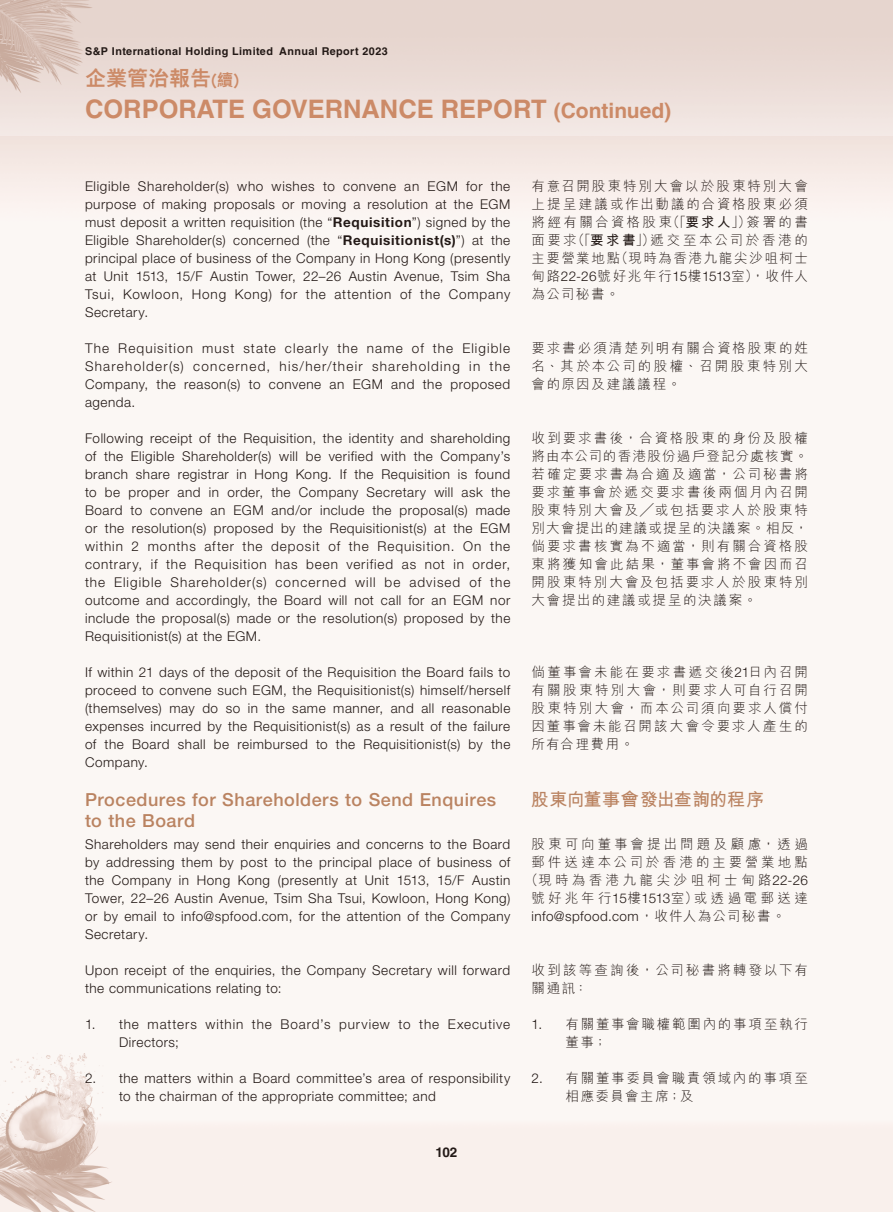
<style>
.page{position:relative;width:893px;height:1212px;background:#fff}
.page>*{position:absolute;margin:0;border:0;box-sizing:border-box;transform-origin:0 0}
.t1{font:700 25.5px "Helvetica LT Std";color:#cc8a67}
.t2{font:800 21px "M Hei HK";color:#cc8a67}
.t3{font:500 18px/21px "Helvetica Neue LT Std";letter-spacing:.03em;color:#ba8361}
.t4{font:700 18px "M Hei HK";letter-spacing:.015em;color:#ba8361}
.t5{font:300 13.5px/18px "Helvetica Neue LT Std";letter-spacing:.04em;color:#231916;text-align:justify}
.t6{font:300 13.5px/18px "M Hei HK";letter-spacing:.145em;color:#231916;text-align:justify}
.t7{font:300 13.5px/18px "M Hei HK";letter-spacing:.23em;color:#231916;text-align:center}
.t8{font:300 13.5px/18px "Helvetica Neue LT Std";letter-spacing:.065em;color:#231916}
.t9{font:700 13.5px "Helvetica LT Std";color:#231916}
.t10{font:700 10.8px "Helvetica LT Std";letter-spacing:.04em;color:#231916}
.s1{font-size:16.5px}
.s2{font-size:21px}
.s3{font-weight:700}
.s4{font-family:"Helvetica Neue LT Std"}
.s5{font-family:"M Hei HK"}
</style>
<div class="page">
<img style="left:0;top:0;width:893px;height:1212px">
<div style="left:0;top:136px;width:892px;height:1076px;background:#fbf7f4"></div>
<p class="t10" style="left:85px;top:44px;width:304px">S&amp;P International Holding Limited Annual Report 2023</p>
<h2 class="t2" style="left:85px;top:68px;width:156px">企業管治報告<span class="s1">(續)</span></h2>
<h1 class="t1" style="left:85px;top:93px;width:588px">CORPORATE GOVERNANCE REPORT <span class="s2">(Continued)</span></h1>
<p class="t5" style="left:85px;top:177px;width:427px">Eligible Shareholder(s) who wishes to convene an EGM for the purpose of making proposals or moving a resolution at the EGM must deposit a written requisition (the “<span class="s3">Requisition</span>”) signed by the Eligible Shareholder(s) concerned (the “<span class="s3">Requisitionist(s)</span>”) at the principal place of business of the Company in Hong Kong (presently at Unit 1513, 15/F Austin Tower, 22–26 Austin Avenue, Tsim Sha Tsui, Kowloon, Hong Kong) for the attention of the Company Secretary.</p>
<p class="t5" style="left:85px;top:339px;width:427px">The Requisition must state clearly the name of the Eligible Shareholder(s) concerned, his/her/their shareholding in the Company, the reason(s) to convene an EGM and the proposed agenda.</p>
<p class="t5" style="left:85px;top:428px;width:427px">Following receipt of the Requisition, the identity and shareholding of the Eligible Shareholder(s) will be verified with the Company’s branch share registrar in Hong Kong. If the Requisition is found to be proper and in order, the Company Secretary will ask the Board to convene an EGM and/or include the proposal(s) made or the resolution(s) proposed by the Requisitionist(s) at the EGM within 2 months after the deposit of the Requisition. On the contrary, if the Requisition has been verified as not in order, the Eligible Shareholder(s) concerned will be advised of the outcome and accordingly, the Board will not call for an EGM nor include the proposal(s) made or the resolution(s) proposed by the Requisitionist(s) at the EGM.</p>
<p class="t5" style="left:85px;top:662px;width:427px">If within 21 days of the deposit of the Requisition the Board fails to proceed to convene such EGM, the Requisitionist(s) himself/herself (themselves) may do so in the same manner, and all reasonable expenses incurred by the Requisitionist(s) as a result of the failure of the Board shall be reimbursed to the Requisitionist(s) by the Company.</p>
<h3 class="t3" style="left:85px;top:789px;width:413px">Procedures for Shareholders to Send Enquires to the Board</h3>
<p class="t5" style="left:85px;top:835px;width:427px">Shareholders may send their enquiries and concerns to the Board by addressing them by post to the principal place of business of the Company in Hong Kong (presently at Unit 1513, 15/F Austin Tower, 22–26 Austin Avenue, Tsim Sha Tsui, Kowloon, Hong Kong) or by email to info@spfood.com, for the attention of the Company Secretary.</p>
<p class="t5" style="left:85px;top:961px;width:427px">Upon receipt of the enquiries, the Company Secretary will forward the communications relating to:</p>
<p class="t8" style="left:119px;top:1015px;width:393px;text-indent:-34px">1. the matters within the Board’s purview to the Executive<br>Directors;</p>
<p class="t5" style="left:119px;top:1069px;width:393px;text-indent:-34px">2. the matters within a Board committee’s area of responsibility to the chairman of the appropriate committee; and</p>
<p class="t9" style="left:436px;top:1144px;width:23px">102</p>
<p class="t6" style="left:531px;top:176px;width:278px">有意召開股東特別大會以於股東特別大會上提呈建議或作出動議的合資格股東必須將經有關合資格股東（「<span class="s3">要求人</span>」）簽署的書面要求（「<span class="s3">要求書</span>」）遞交至本公司於香港的主要營業地點（現時為香港九龍尖沙咀柯士甸路<span class="s4">22-26</span>號好兆年行<span class="s4">15</span>樓<span class="s4">1513</span>室），收件人為公司秘書。</p>
<p class="t6" style="left:532px;top:338px;width:278px">要求書必須清楚列明有關合資格股東的姓名、其於本公司的股權、召開股東特別大會的原因及建議議程。</p>
<p class="t6" style="left:532px;top:428px;width:278px">收到要求書後，合資格股東的身份及股權將由本公司的香港股份過戶登記分處核實。若確定要求書為合適及適當，公司秘書將要求董事會於遞交要求書後兩個月內召開股東特別大會及╱或包括要求人於股東特別大會提出的建議或提呈的決議案。相反，倘要求書核實為不適當，則有關合資格股東將獲知會此結果，董事會將不會因而召開股東特別大會及包括要求人於股東特別大會提出的建議或提呈的決議案。</p>
<p class="t6" style="left:532px;top:662px;width:278px">倘董事會未能在要求書遞交後<span class="s4">21</span>日內召開有關股東特別大會，則要求人可自行召開股東特別大會，而本公司須向要求人償付因董事會未能召開該大會令要求人產生的所有合理費用。</p>
<h3 class="t4" style="left:531px;top:786px;width:235px">股東向董事會發出查詢的程序</h3>
<p class="t7" style="left:525px;top:835px;width:285px">股東可向董事會提出問題及顧慮，透過郵件送達本公司於香港的主要營業地點（現時為香港九龍尖沙咀柯士甸路<span class="s4">22-26</span>號好兆年行<span class="s4">15</span>樓<span class="s4">1513</span>室）或透過電郵送達</p>
<p class="t5" style="left:531px;top:907px;width:256px">info@spfood.com<span class="s5">，收件人為公司秘書。</span></p>
<p class="t6" style="left:531px;top:961px;width:278px">收到該等查詢後，公司秘書將轉發以下有關通訊：</p>
<p class="t6" style="left:566px;top:1015px;width:244px;text-indent:-34px"><span class="s4">1.</span> 有關董事會職權範圍內的事項至執行董事；</p>
<p class="t6" style="left:566px;top:1069px;width:244px;text-indent:-34px"><span class="s4">2.</span> 有關董事委員會職責領域內的事項至相應委員會主席；及</p>
</div>
